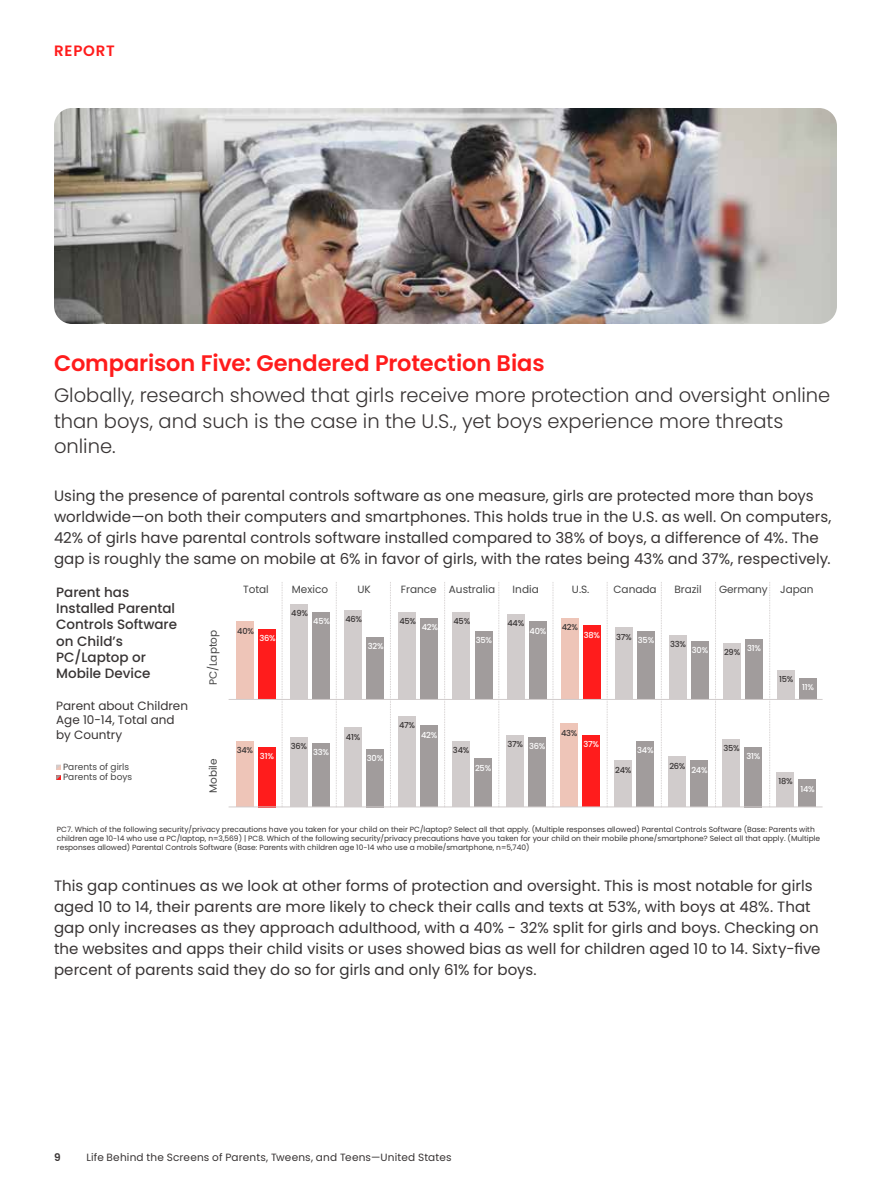
<style>
.page{position:relative;width:891px;height:1188px;background:#fff}
.page>*{position:absolute;margin:0;border:0;box-sizing:border-box;transform-origin:0 0}
.Body__Header___4pt{font:600 22.5px "Poppins";letter-spacing:-.005em;color:#ff1c1c}
.Introduction{font:300 19.5px/25.5px "Poppins";color:#383434}
.Body__Text{font:15px/21px "Poppins";letter-spacing:.005em;color:#383434}
.t1{font:600 15px "Poppins";letter-spacing:.055em;color:#ff1c1c}
.t2{font:500 13.5px/16.2px "Poppins";color:#383434}
.t3{font:12px/14.4px "Poppins";color:#383434}
.t4{font:10.5px "Poppins";color:#454545}
.t5{font:10.5px "Poppins";letter-spacing:.015em;color:#383434}
.t6{font:600 10.5px "Poppins";color:#383434}
.t7{font:9px/10.6px "Poppins";color:#454545}
.t8{font:500 8.25px "Poppins";letter-spacing:-.025em;color:#383434}
.t9{font:500 8.25px "Poppins";letter-spacing:-.025em;color:#fff}
.t10{font:7.5px/9px "Poppins";color:#383434}
</style>
<div class="page">
<div style="left:777px;top:670px;width:18px;height:29px;background:#d1cccc"></div>
<div style="left:723px;top:643px;width:18px;height:56px;background:#d1cccc"></div>
<div style="left:669px;top:635px;width:17px;height:64px;background:#d1cccc"></div>
<div style="left:615px;top:628px;width:17px;height:71px;background:#d1cccc"></div>
<div style="left:561px;top:618px;width:17px;height:81px;background:#eec5b8"></div>
<div style="left:507px;top:614px;width:17px;height:85px;background:#d1cccc"></div>
<div style="left:453px;top:612px;width:17px;height:87px;background:#d1cccc"></div>
<div style="left:399px;top:612px;width:17px;height:87px;background:#d1cccc"></div>
<div style="left:345px;top:610px;width:17px;height:89px;background:#d1cccc"></div>
<div style="left:291px;top:604px;width:17px;height:95px;background:#d1cccc"></div>
<div style="left:237px;top:622px;width:17px;height:77px;background:#eec5b8"></div>
<div style="left:799px;top:678px;width:18px;height:21px;background:#a19c9c"></div>
<div style="left:745px;top:639px;width:18px;height:60px;background:#a19c9c"></div>
<div style="left:691px;top:641px;width:17px;height:58px;background:#a19c9c"></div>
<div style="left:637px;top:631px;width:17px;height:68px;background:#a19c9c"></div>
<div style="left:583px;top:626px;width:17px;height:73px;background:#ff1c1c"></div>
<div style="left:529px;top:622px;width:17px;height:77px;background:#a19c9c"></div>
<div style="left:475px;top:631px;width:17px;height:68px;background:#a19c9c"></div>
<div style="left:421px;top:618px;width:17px;height:81px;background:#a19c9c"></div>
<div style="left:367px;top:637px;width:17px;height:62px;background:#a19c9c"></div>
<div style="left:313px;top:612px;width:17px;height:87px;background:#a19c9c"></div>
<div style="left:259px;top:629px;width:17px;height:70px;background:#ff1c1c"></div>
<svg style="left:282px;top:582px;width:1px;height:225px"></svg>
<svg style="left:336px;top:582px;width:1px;height:225px"></svg>
<svg style="left:390px;top:582px;width:1px;height:225px"></svg>
<svg style="left:444px;top:582px;width:1px;height:225px"></svg>
<svg style="left:498px;top:582px;width:1px;height:225px"></svg>
<svg style="left:553px;top:582px;width:1px;height:225px"></svg>
<svg style="left:607px;top:582px;width:1px;height:225px"></svg>
<svg style="left:661px;top:582px;width:1px;height:225px"></svg>
<svg style="left:715px;top:582px;width:1px;height:225px"></svg>
<svg style="left:769px;top:582px;width:1px;height:225px"></svg>
<div style="left:777px;top:772px;width:17px;height:35px;background:#d1cccc"></div>
<div style="left:723px;top:739px;width:17px;height:68px;background:#d1cccc"></div>
<div style="left:668px;top:757px;width:18px;height:50px;background:#d1cccc"></div>
<div style="left:614px;top:761px;width:18px;height:46px;background:#d1cccc"></div>
<div style="left:560px;top:724px;width:18px;height:83px;background:#eec5b8"></div>
<div style="left:506px;top:735px;width:18px;height:72px;background:#d1cccc"></div>
<div style="left:452px;top:741px;width:17px;height:66px;background:#d1cccc"></div>
<div style="left:398px;top:716px;width:17px;height:91px;background:#d1cccc"></div>
<div style="left:344px;top:728px;width:17px;height:79px;background:#d1cccc"></div>
<div style="left:290px;top:737px;width:17px;height:70px;background:#d1cccc"></div>
<div style="left:236px;top:741px;width:17px;height:66px;background:#eec5b8"></div>
<div style="left:799px;top:780px;width:17px;height:27px;background:#a19c9c"></div>
<div style="left:745px;top:747px;width:17px;height:60px;background:#a19c9c"></div>
<div style="left:690px;top:761px;width:18px;height:46px;background:#a19c9c"></div>
<div style="left:636px;top:741px;width:18px;height:66px;background:#a19c9c"></div>
<div style="left:582px;top:735px;width:18px;height:72px;background:#ff1c1c"></div>
<div style="left:528px;top:737px;width:18px;height:70px;background:#a19c9c"></div>
<div style="left:474px;top:759px;width:17px;height:48px;background:#a19c9c"></div>
<div style="left:420px;top:726px;width:17px;height:81px;background:#a19c9c"></div>
<div style="left:366px;top:749px;width:17px;height:58px;background:#a19c9c"></div>
<div style="left:312px;top:743px;width:17px;height:64px;background:#a19c9c"></div>
<div style="left:258px;top:747px;width:17px;height:60px;background:#ff1c1c"></div>
<hr style="left:229px;top:699px;width:594px;height:1px;background:#d1cccc">
<hr style="left:229px;top:807px;width:594px;height:1px;background:#d1cccc">
<svg style="left:56px;top:765px;width:5px;height:4px"></svg>
<svg style="left:56px;top:775px;width:5px;height:5px"></svg>
<img style="left:54px;top:108px;width:783px;height:216px">
<p class="t1" style="left:54px;top:42px;width:62px">REPORT</p>
<p class="Body__Header___4pt" style="left:54px;top:350px;width:492px">Comparison Five: Gendered Protection Bias</p>
<p class="Introduction" style="left:54px;top:383px;width:778px">Globally, research showed that girls receive more protection and oversight online than boys, and such is the case in the U.S., yet boys experience more threats online.</p>
<p class="Body__Text" style="left:54px;top:485px;width:779px">Using the presence of parental controls software as one measure, girls are protected more than boys worldwide—on both their computers and smartphones. This holds true in the U.S. as well. On computers, 42% of girls have parental controls software installed compared to 38% of boys, a difference of 4%. The gap is roughly the same on mobile at 6% in favor of girls, with the rates being 43% and 37%, respectively.</p>
<p class="t4" style="left:243px;top:584px;width:27px">Total</p>
<p class="t4" style="left:292px;top:584px;width:38px">Mexico</p>
<p class="t4" style="left:357px;top:584px;width:15px">UK</p>
<p class="t4" style="left:401px;top:584px;width:96px">France Australia</p>
<p class="t4" style="left:513px;top:584px;width:28px">India</p>
<p class="t4" style="left:572px;top:584px;width:19px">U.S.</p>
<p class="t4" style="left:614px;top:584px;width:45px">Canada</p>
<p class="t4" style="left:674px;top:584px;width:29px">Brazil</p>
<p class="t4" style="left:719px;top:584px;width:96px">Germany Japan</p>
<p class="t2" style="left:56px;top:584px;width:122px">Parent has<br>Installed Parental<br>Controls Software on Child’s<br>PC/Laptop or<br>Mobile Device</p>
<p class="t3" style="left:56px;top:699px;width:133px">Parent about Children<br>Age 10-14, Total and by Country</p>
<p class="t7" style="left:63px;top:761px;width:71px">Parents of girls<br>Parents of boys</p>
<p class="t8" style="left:291px;top:609px;width:18px">49%</p>
<p class="t8" style="left:345px;top:614px;width:18px">46%</p>
<p class="t8" style="left:399px;top:616px;width:18px">45%</p>
<p class="t8" style="left:453px;top:616px;width:18px">45%</p>
<p class="t8" style="left:508px;top:618px;width:18px">44%</p>
<p class="t9" style="left:313px;top:616px;width:18px">45%</p>
<p class="t9" style="left:422px;top:622px;width:18px">42%</p>
<p class="t8" style="left:562px;top:622px;width:18px">42%</p>
<p class="t8" style="left:237px;top:626px;width:18px">40%</p>
<p class="t9" style="left:530px;top:626px;width:18px">40%</p>
<p class="t4" style="left:207px;top:685px;width:57px;rotate:-90deg">PC/Laptop</p>
<p class="t9" style="left:584px;top:630px;width:18px">38%</p>
<p class="t8" style="left:616px;top:632px;width:17px">37%</p>
<p class="t9" style="left:259px;top:634px;width:18px">36%</p>
<p class="t9" style="left:476px;top:636px;width:18px">35%</p>
<p class="t9" style="left:638px;top:636px;width:18px">35%</p>
<p class="t8" style="left:670px;top:640px;width:17px">33%</p>
<p class="t9" style="left:368px;top:642px;width:17px">32%</p>
<p class="t9" style="left:692px;top:645px;width:18px">30%</p>
<p class="t9" style="left:747px;top:644px;width:15px">31%</p>
<p class="t8" style="left:724px;top:647px;width:18px">29%</p>
<p class="t8" style="left:779px;top:674px;width:16px">15%</p>
<p class="t9" style="left:802px;top:682px;width:13px">11%</p>
<p class="t8" style="left:399px;top:720px;width:18px">47%</p>
<p class="t8" style="left:561px;top:728px;width:18px">43%</p>
<p class="t9" style="left:421px;top:730px;width:18px">42%</p>
<p class="t8" style="left:346px;top:732px;width:16px">41%</p>
<p class="t8" style="left:507px;top:740px;width:17px">37%</p>
<p class="t9" style="left:529px;top:742px;width:18px">36%</p>
<p class="t9" style="left:583px;top:740px;width:17px">37%</p>
<p class="t8" style="left:291px;top:742px;width:18px">36%</p>
<p class="t8" style="left:723px;top:744px;width:18px">35%</p>
<p class="t8" style="left:237px;top:745px;width:18px">34%</p>
<p class="t8" style="left:453px;top:745px;width:18px">34%</p>
<p class="t9" style="left:637px;top:745px;width:18px">34%</p>
<p class="t9" style="left:313px;top:747px;width:17px">33%</p>
<p class="t9" style="left:260px;top:751px;width:15px">31%</p>
<p class="t9" style="left:747px;top:751px;width:15px">31%</p>
<p class="t9" style="left:367px;top:753px;width:18px">30%</p>
<p class="t4" style="left:207px;top:793px;width:36px;rotate:-90deg">Mobile</p>
<p class="t10" style="left:57px;top:825px;width:765px">PC7. Which of the following security/privacy precautions have you taken for your child on their PC/laptop? Select all that apply. (Multiple responses allowed) Parental Controls Software (Base: Parents with children age 10-14 who use a PC/laptop, n=3,569) | PC8. Which of the following security/privacy precautions have you taken for your child on their mobile phone/smartphone? Select all that apply. (Multiple responses allowed) Parental Controls Software (Base: Parents with children age 10-14 who use a mobile/smartphone, n=5,740)</p>
<p class="t8" style="left:669px;top:761px;width:18px">26%</p>
<p class="t9" style="left:475px;top:763px;width:18px">25%</p>
<p class="t8" style="left:615px;top:765px;width:18px">24%</p>
<p class="t9" style="left:691px;top:765px;width:18px">24%</p>
<p class="t8" style="left:778px;top:777px;width:16px">18%</p>
<p class="t9" style="left:800px;top:784px;width:16px">14%</p>
<p class="Body__Text" style="left:54px;top:875px;width:768px">This gap continues as we look at other forms of protection and oversight. This is most notable for girls aged 10 to 14, their parents are more likely to check their calls and texts at 53%, with boys at 48%. That gap only increases as they approach adulthood, with a 40% - 32% split for girls and boys. Checking on the websites and apps their child visits or uses showed bias as well for children aged 10 to 14. Sixty-five percent of parents said they do so for girls and only 61% for boys.</p>
<p class="t6" style="left:54px;top:1152px;width:8px">9</p>
<p class="t5" style="left:86px;top:1152px;width:367px">Life Behind the Screens of Parents, Tweens, and Teens—United States</p>
</div>
